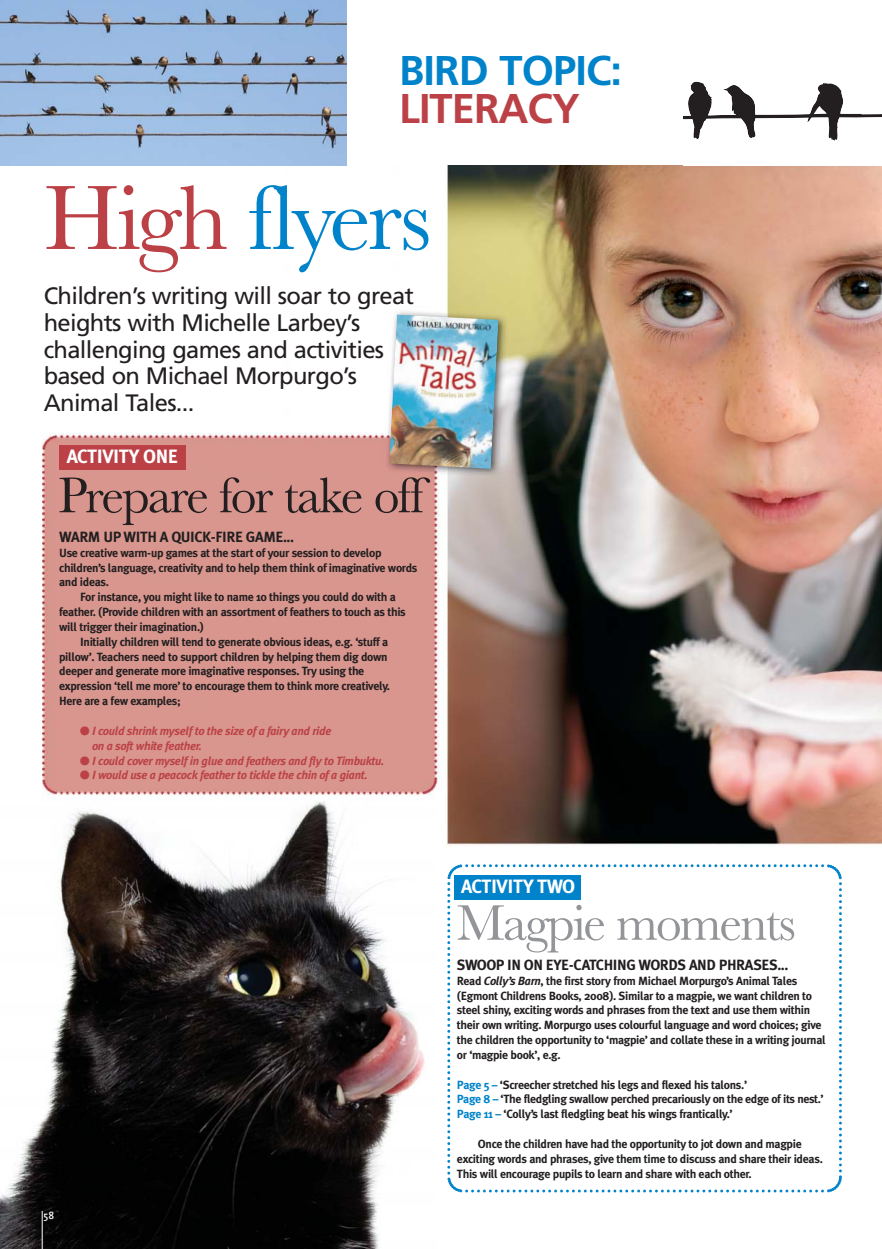
<style>
.page{position:relative;width:882px;height:1249px;background:#fff}
.page>*{position:absolute;margin:0;border:0;box-sizing:border-box;transform-origin:0 0}
.t1{font:94.95px "Baskerville";letter-spacing:-.035em;color:#0083ca}
.t2{font:51.9px "Baskerville";letter-spacing:-.04em;color:#231f20}
.t3{font:51.9px "Baskerville";letter-spacing:-.04em;color:#939598}
.t4{font:700 41.55px "Frutiger";letter-spacing:-.02em;color:#0083ca}
.t5{font:700 41.55px "Frutiger";letter-spacing:-.02em;color:#bb4147}
.t6{font:23.7px/26.7px "Frutiger";letter-spacing:-.03em;color:#231f20}
.t7{font:700 19.35px "Meta Plus";letter-spacing:-.03em;color:#fff}
.t8{font:700 14.85px "Meta Plus";letter-spacing:-.03em;color:#231f20}
.t9{font:700 11.85px/14.9px "Meta Plus";letter-spacing:-.03em;color:#231f20}
.t10{font:italic 700 11.85px/14.9px "Meta Plus";letter-spacing:-.025em;color:#bb4147}
.t11{font:600 10.35px "The Sans";color:#fff}
.s1{color:#bb4147}
.s2{font-style:italic}
.s3{color:#0083ca}
</style>
<div class="page">
<img style="left:42px;top:165px;width:839px;height:682px">
<img style="left:0;top:802px;width:436px;height:447px">
<svg style="left:447px;top:864px;width:395px;height:329px"></svg>
<hr style="left:42px;top:1211px;width:1px;height:38px;background:#fff">
<div style="left:59px;top:445px;width:126px;height:24px;background:#bb4147"></div>
<div style="left:454px;top:875px;width:127px;height:24px;background:#0083ca"></div>
<svg style="left:683px;top:81px;width:198px;height:60px"></svg>
<img style="left:0;top:0;width:346px;height:165px">
<img style="left:389px;top:315px;width:109px;height:154px">
<h3 class="t4" style="left:399px;top:54px;width:224px">BIRD TOPIC:</h3>
<h3 class="t5" style="left:399px;top:91px;width:182px">LITERACY</h3>
<h1 class="t1" style="left:43px;top:183px;width:389px"><span class="s1">High</span> flyers</h1>
<h3 class="t6" style="left:44px;top:284px;width:371px">Children’s writing will soar to great heights with Michelle Larbey’s challenging games and activities based on Michael Morpurgo’s<br>Animal Tales...</h3>
<h3 class="t7" style="left:67px;top:449px;width:113px">ACTIVITY ONE</h3>
<h2 class="t2" style="left:58px;top:476px;width:368px">Prepare for take off</h2>
<p class="t8" style="left:59px;top:531px;width:236px">WARM UP WITH A QUICK-FIRE GAME...</p>
<p class="t9" style="left:59px;top:546px;width:324px">Use creative warm-up games at the start of your session to develop</p>
<p class="t9" style="left:59px;top:561px;width:360px">children’s language, creativity and to help them think of imaginative words</p>
<p class="t9" style="left:59px;top:575px;width:51px">and ideas.</p>
<p class="t9" style="left:80px;top:590px;width:317px">For instance, you might like to name 10 things you could do with a</p>
<p class="t9" style="left:59px;top:605px;width:348px">feather. (Provide children with an assortment of feathers to touch as this</p>
<p class="t9" style="left:59px;top:620px;width:146px">will trigger their imagination.)</p>
<p class="t9" style="left:80px;top:635px;width:309px">Initially children will tend to generate obvious ideas, e.g. ‘stuff a</p>
<p class="t9" style="left:59px;top:650px;width:330px">pillow’. Teachers need to support children by helping them dig down</p>
<p class="t9" style="left:59px;top:665px;width:306px">deeper and generate more imaginative responses. Try using the</p>
<p class="t9" style="left:59px;top:679px;width:332px">expression ‘tell me more’ to encourage them to think more creatively.</p>
<p class="t9" style="left:59px;top:694px;width:123px">Here are a few examples;</p>
<p class="t10" style="left:92px;top:724px;width:241px;text-indent:-12px">● I could shrink myself to the size of a fairy and ride on a soft white feather.</p>
<p class="t10" style="left:80px;top:754px;width:305px">● I could cover myself in glue and feathers and fly to Timbuktu.</p>
<p class="t10" style="left:80px;top:769px;width:289px">● I would use a peacock feather to tickle the chin of a giant.</p>
<p class="t11" style="left:44px;top:1206px;width:12px">58</p>
<h3 class="t7" style="left:461px;top:879px;width:115px">ACTIVITY TWO</h3>
<h2 class="t3" style="left:456px;top:904px;width:340px">Magpie moments</h2>
<p class="t8" style="left:457px;top:959px;width:333px">SWOOP IN ON EYE-CATCHING WORDS AND PHRASES...</p>
<p class="t9" style="left:457px;top:974px;width:370px">Read <span class="s2">Colly’s Barn</span>, the first story from Michael Morpurgo’s Animal Tales (Egmont Childrens Books, 2008). Similar to a magpie, we want children to steel shiny, exciting words and phrases from the text and use them within their own writing. Morpurgo uses colourful language and word choices; give the children the opportunity to ‘magpie’ and collate these in a writing journal or ‘magpie book’, e.g.</p>
<p class="t9" style="left:457px;top:1078px;width:368px"><span class="s3">Page 5 –</span> ‘Screecher stretched his legs and flexed his talons.’<br><span class="s3">Page 8 –</span> ‘The fledgling swallow perched precariously on the edge of its nest.’<br><span class="s3">Page 11 –</span> ‘Colly’s last fledgling beat his wings frantically.’</p>
<p class="t9" style="left:457px;top:1137px;width:367px;text-indent:21px">Once the children have had the opportunity to jot down and magpie exciting words and phrases, give them time to discuss and share their ideas.<br>This will encourage pupils to learn and share with each other.</p>
</div>
